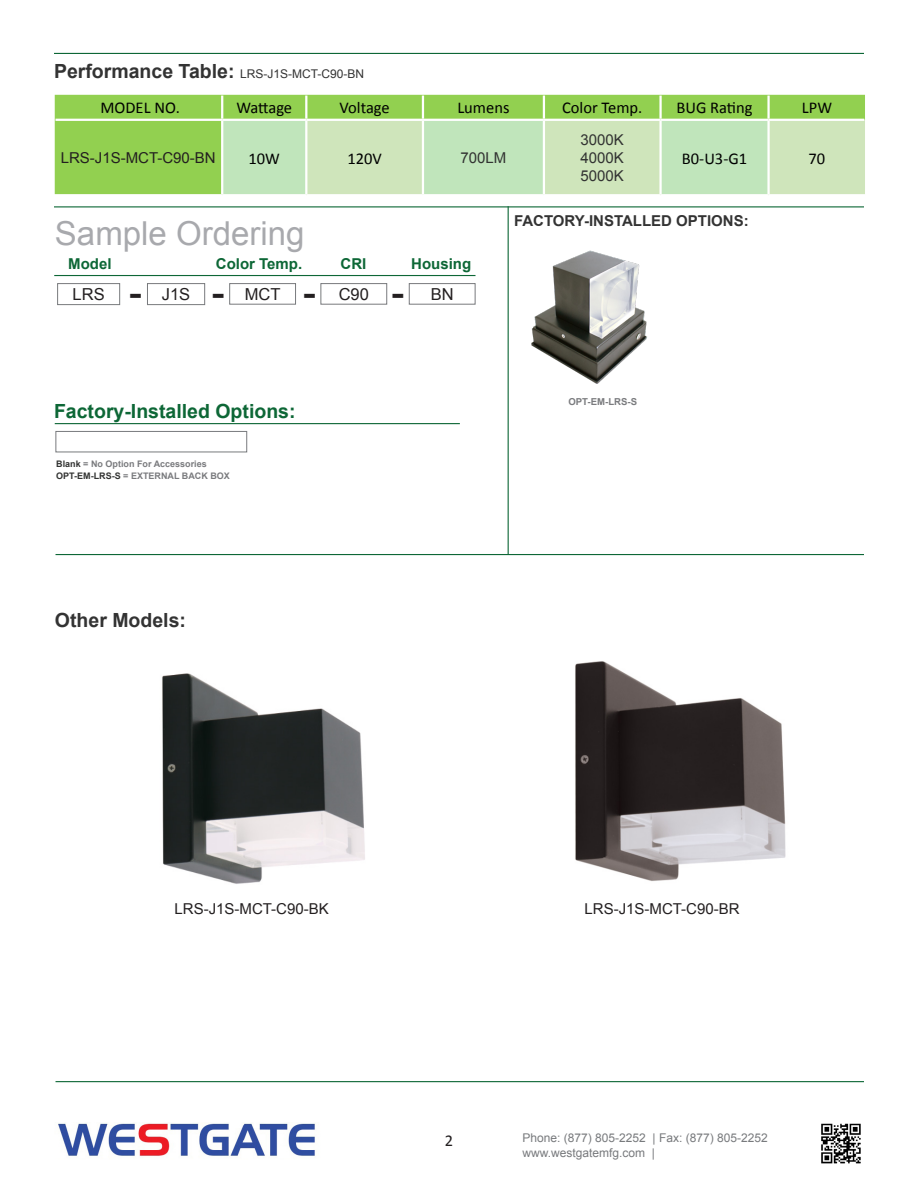
<style>
.page{position:relative;width:918px;height:1188px;background:#fff}
.page>*{position:absolute;margin:0;border:0;box-sizing:border-box;transform-origin:0 0}
.t1{font:33px "Arial";color:#a8a9ad}
.t2{font:700 28.5px "Verdana";color:#231f20}
.t3{font:700 19.5px "Arial";color:#0d6736}
.t4{font:700 19.5px "Arial";color:#333}
.t5{font:16.5px "Calibri";color:#000}
.t6{font:16.5px "Arial";color:#231f20}
.t7{font:16.5px "Calibri";color:#231f20}
.t8{font:15px "Arial";color:#231f20}
.t9{font:700 15px "Arial";color:#0d6736}
.t10{font:700 15px "Arial";color:#333}
.t11{font:15px "Arial";color:#323332}
.t12{font:12px "Arial";color:#787a7d}
.t13{font:12px "Arial";color:#333}
.t14{font:700 9.6px "Arial";color:#7a7b7e}
.t15{font:700 9px "Arial";color:#7a7b7e}
.s1{font-weight:700;font-size:19.5px}
.s2{color:#323332}
</style>
<div class="page">
<hr style="left:54px;top:53px;width:810px;height:1px;background:#0d6736">
<div style="left:55px;top:95px;width:810px;height:99px;background:#92d050"></div>
<svg style="left:223px;top:120px;width:642px;height:74px"></svg>
<hr style="left:221px;top:96px;width:2px;height:23px;background:#fff">
<hr style="left:305px;top:96px;width:2px;height:23px;background:#fff">
<hr style="left:422px;top:96px;width:2px;height:23px;background:#fff">
<hr style="left:543px;top:96px;width:2px;height:23px;background:#fff">
<hr style="left:659px;top:96px;width:3px;height:23px;background:#fff">
<hr style="left:767px;top:96px;width:3px;height:23px;background:#fff">
<hr style="left:221px;top:121px;width:2px;height:73px;background:#fff">
<hr style="left:305px;top:121px;width:2px;height:73px;background:#fff">
<hr style="left:422px;top:121px;width:2px;height:73px;background:#fff">
<hr style="left:543px;top:121px;width:2px;height:73px;background:#fff">
<hr style="left:659px;top:121px;width:3px;height:73px;background:#fff">
<hr style="left:767px;top:121px;width:3px;height:73px;background:#fff">
<hr style="left:56px;top:119px;width:166px;height:2px;background:#fff">
<hr style="left:222px;top:119px;width:84px;height:2px;background:#fff">
<hr style="left:306px;top:119px;width:117px;height:2px;background:#fff">
<hr style="left:423px;top:119px;width:121px;height:2px;background:#fff">
<hr style="left:544px;top:119px;width:117px;height:2px;background:#fff">
<hr style="left:661px;top:119px;width:108px;height:2px;background:#fff">
<hr style="left:769px;top:119px;width:95px;height:2px;background:#fff">
<hr style="left:54px;top:206px;width:810px;height:1px;background:#0d6736">
<img style="left:58px;top:1123px;width:257px;height:34px">
<img style="left:821px;top:1123px;width:40px;height:41px">
<hr style="left:56px;top:554px;width:808px;height:1px;background:#0d6736">
<hr style="left:56px;top:1081px;width:808px;height:1px;background:#0d6736">
<div style="left:57px;top:283px;width:63px;height:22px;border:1px solid #787a7d"></div>
<div style="left:147px;top:283px;width:58px;height:22px;border:1px solid #787a7d"></div>
<div style="left:229px;top:283px;width:67px;height:22px;border:1px solid #787a7d"></div>
<hr style="left:54px;top:275px;width:421px;height:1px;background:#0d6736">
<div style="left:321px;top:283px;width:66px;height:22px;border:1px solid #787a7d"></div>
<div style="left:409px;top:283px;width:67px;height:22px;border:1px solid #787a7d"></div>
<img style="left:575px;top:661px;width:211px;height:220px">
<img style="left:162px;top:673px;width:203px;height:211px">
<hr style="left:508px;top:206px;width:1px;height:348px;background:#0d6736">
<hr style="left:55px;top:423px;width:405px;height:1px;background:#0d6736">
<div style="left:56px;top:431px;width:191px;height:21px;background:#fff;border:1px solid #787a7d"></div>
<img style="left:531px;top:250px;width:116px;height:133px">
<p class="t13" style="left:54px;top:66px;width:312px"><span class="s1">Performance Table:</span> LRS-J1S-MCT-C90-BN</p>
<p class="t5" style="left:100px;top:98px;width:81px">MODEL NO.</p>
<p class="t5" style="left:236px;top:98px;width:57px">Wattage</p>
<p class="t5" style="left:340px;top:98px;width:52px">Voltage</p>
<p class="t5" style="left:457px;top:98px;width:54px">Lumens</p>
<p class="t5" style="left:562px;top:98px;width:82px">Color Temp.</p>
<p class="t5" style="left:677px;top:98px;width:78px">BUG Rating</p>
<p class="t5" style="left:802px;top:98px;width:32px">LPW</p>
<p class="t8" style="left:61px;top:148px;width:157px">LRS-J1S-MCT-C90-BN</p>
<p class="t5" style="left:249px;top:148px;width:33px">10W</p>
<p class="t5" style="left:347px;top:148px;width:36px">120V</p>
<p class="t11" style="left:461px;top:148px;width:47px">700LM</p>
<p class="t11" style="left:581px;top:130px;width:45px">3000K</p>
<p class="t11" style="left:581px;top:148px;width:45px">4000K</p>
<p class="t11" style="left:581px;top:166px;width:45px">5000K</p>
<p class="t5" style="left:682px;top:148px;width:67px">B0-U3-G1</p>
<p class="t5" style="left:809px;top:148px;width:18px">70</p>
<p class="t1" style="left:55px;top:212px;width:251px">Sample Ordering</p>
<p class="t6" style="left:73px;top:284px;width:34px">LRS</p>
<p class="t6" style="left:162px;top:284px;width:30px">J1S</p>
<p class="t6" style="left:245px;top:283px;width:37px">MCT</p>
<p class="t9" style="left:68px;top:254px;width:45px">Model</p>
<p class="t9" style="left:216px;top:254px;width:88px">Color Temp.</p>
<p class="t9" style="left:411px;top:254px;width:62px">Housing</p>
<p class="t2" style="left:129px;top:276px;width:15px">-</p>
<p class="t2" style="left:212px;top:276px;width:15px">-</p>
<p class="t2" style="left:303px;top:276px;width:15px">-</p>
<p class="t6" style="left:339px;top:283px;width:32px">C90</p>
<p class="t2" style="left:391px;top:276px;width:15px">-</p>
<p class="t6" style="left:431px;top:283px;width:24px">BN</p>
<p class="t9" style="left:341px;top:254px;width:27px">CRI</p>
<p class="t3" style="left:54px;top:398px;width:243px">Factory-Installed Options:</p>
<p class="t15" style="left:56px;top:458px;width:152px"><span class="s2">Blank</span> = No Option For Accessories</p>
<p class="t15" style="left:56px;top:470px;width:175px"><span class="s2">OPT-EM-LRS-S</span> = EXTERNAL BACK BOX</p>
<p class="t10" style="left:514px;top:211px;width:236px">FACTORY-INSTALLED OPTIONS:</p>
<p class="t14" style="left:568px;top:395px;width:70px">OPT-EM-LRS-S</p>
<p class="t4" style="left:55px;top:607px;width:133px">Other Models:</p>
<p class="t8" style="left:175px;top:899px;width:156px">LRS-J1S-MCT-C90-BK</p>
<p class="t8" style="left:585px;top:899px;width:157px">LRS-J1S-MCT-C90-BR</p>
<p class="t7" style="left:445px;top:1131px;width:10px">2</p>
<p class="t12" style="left:522px;top:1130px;width:247px">Phone: (877) 805-2252 | Fax: (877) 805-2252</p>
<p class="t12" style="left:522px;top:1145px;width:134px">www.westgatemfg.com |</p>
</div>
